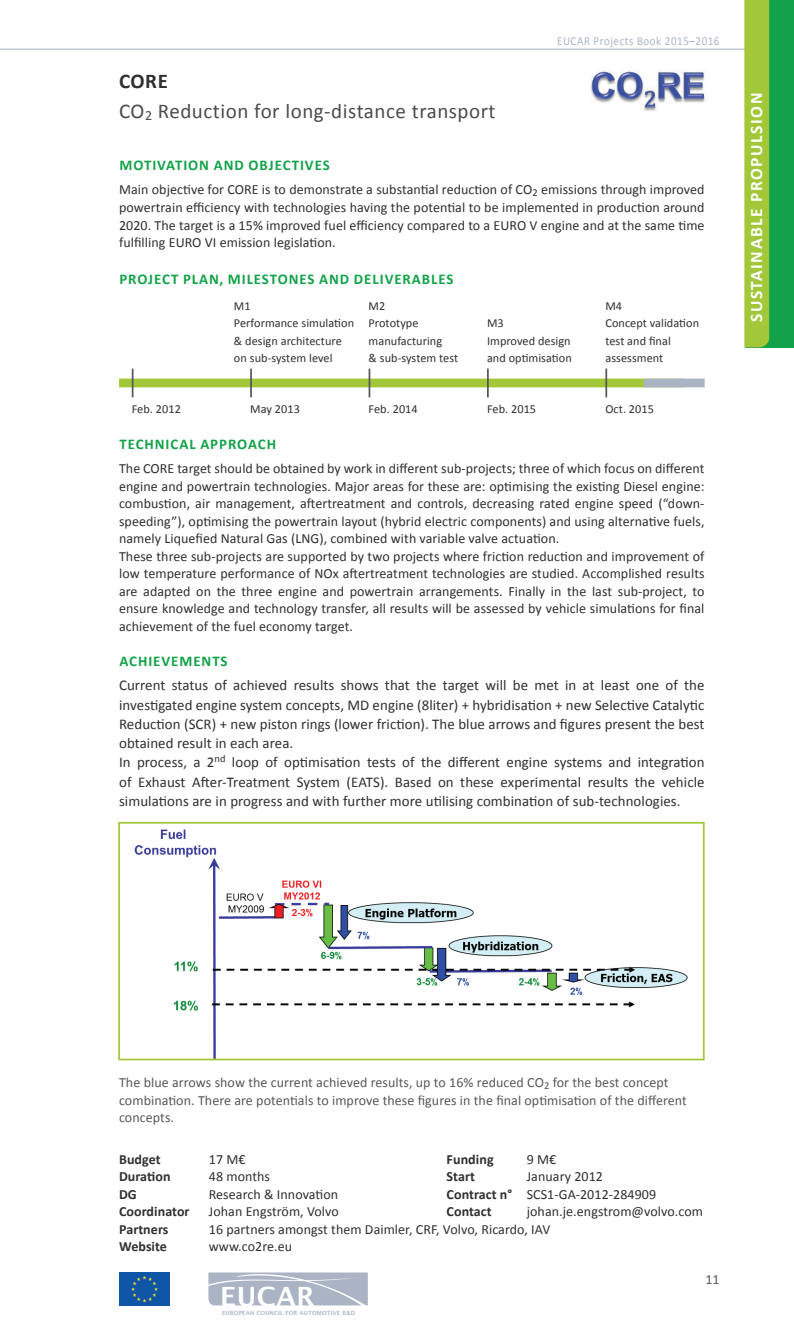
<style>
.page{position:relative;width:794px;height:1340px;background:#fff}
.page>*{position:absolute;margin:0;border:0;box-sizing:border-box;transform-origin:0 0}
.t1{font:700 26.6px "Lucida Grande";letter-spacing:.02em;color:#fff}
.t2{font:21px/30.3px "Calibri";letter-spacing:.025em;color:#4b4c4d}
.t3{font:700 17.5px "Calibri";letter-spacing:.09em;color:#fff}
.t4{font:14.88px/19.2px "Calibri";letter-spacing:.005em;color:#312f30}
.t5{font:700 14.88px "Calibri";letter-spacing:.065em;color:#13a249}
.t6{font:14px/17.5px "Calibri";letter-spacing:.005em;color:#312f30}
.t7{font:14px/17.5px "Calibri";letter-spacing:.005em;color:#57585a}
.t8{font:700 14px/17.5px "Calibri";letter-spacing:.005em;color:#312f30}
.t9{font:12.25px/17.5px "Calibri";letter-spacing:.005em;color:#312f30}
.t10{font:12.25px "Calibri";letter-spacing:.05em;color:#abb4c4;scale:.9 1}
.t11{font:700 5.77px "Lucida Grande";letter-spacing:.015em;color:#abb4c4}
.s1{font-weight:700;color:#312f30}
.s2{font-weight:700}
</style>
<div class="page">
<hr style="left:0;top:49px;width:754px;height:1px;background:#abb4c4">
<div style="left:745px;top:0;width:49px;height:347px;background:#13a249"></div>
<div style="left:744px;top:0;width:25px;height:347px;background:#a2c839"></div>
<svg style="left:208px;top:1272px;width:160px;height:33px;background:#b1b9c8"></svg>
<img style="left:119px;top:1272px;width:50px;height:33px">
<img style="left:591px;top:71px;width:114px;height:40px">
<img style="left:134px;top:829px;width:554px;height:228px">
<div style="left:118px;top:822px;width:586px;height:238px;border:2px solid #a2c839"></div>
<div style="left:119px;top:378px;width:564px;height:9px;background:#a2c839"></div>
<div style="left:644px;top:378px;width:60px;height:9px;background:#abb4c4"></div>
<svg style="left:132px;top:368px;width:1px;height:29px"></svg>
<hr style="left:250px;top:368px;width:2px;height:29px;background:#57585a">
<hr style="left:368px;top:368px;width:2px;height:29px;background:#57585a">
<hr style="left:487px;top:368px;width:2px;height:29px;background:#57585a">
<hr style="left:605px;top:368px;width:2px;height:29px;background:#57585a">
<h2 class="t2" style="left:119px;top:65px;width:378px"><span class="s1">CORE<br></span>CO<sub>2</sub> Reduction for long-distance transport</h2>
<p class="t10" style="left:557px;top:34px;width:182px">EUCAR Projects Book 2015<span class="s2">–</span>2016</p>
<p class="t5" style="left:119px;top:156px;width:212px">Motivation and Objectives</p>
<p class="t6" style="left:119px;top:180px;width:587px;text-align:justify">Main objective for CORE is to demonstrate a substantial reduction of CO<sub>2</sub> emissions through improved powertrain efficiency with technologies having the potential to be implemented in production around 2020. The target is a 15% improved fuel efficiency compared to a EURO V engine and at the same time fulfilling EURO VI emission legislation.</p>
<p class="t5" style="left:119px;top:269px;width:336px">PROJECT PLAN, MILESTONES AND DELIVERABLES</p>
<p class="t9" style="left:234px;top:296px;width:122px">M1<br>Performance simulation &amp; design architecture on sub-system level</p>
<p class="t9" style="left:368px;top:296px;width:91px">M2<br>Prototype manufacturing<br>&amp; sub-system test</p>
<p class="t9" style="left:487px;top:314px;width:86px">M3<br>Improved design and optimisation</p>
<p class="t9" style="left:605px;top:296px;width:95px">M4<br>Concept validation test and final assessment</p>
<p class="t9" style="left:132px;top:399px;width:51px">Feb. 2012</p>
<p class="t9" style="left:250px;top:399px;width:51px">May 2013</p>
<p class="t9" style="left:368px;top:399px;width:51px">Feb. 2014</p>
<p class="t9" style="left:487px;top:399px;width:51px">Feb. 2015</p>
<p class="t9" style="left:605px;top:399px;width:50px">Oct. 2015</p>
<p class="t5" style="left:119px;top:434px;width:156px">TECHNICAL APPROACH</p>
<p class="t6" style="left:119px;top:459px;width:587px">The CORE target should be obtained by work in different sub-projects; three of which focus on different engine and powertrain technologies. Major areas for these are: optimising the existing Diesel engine: combustion, air management, aftertreatment and controls, decreasing rated engine speed (“down&shy;speeding”), optimising the powertrain layout (hybrid electric components) and using alternative fuels, namely Liquefied Natural Gas (LNG), combined with variable valve actuation.<br>These three sub-projects are supported by two projects where friction reduction and improvement of low temperature performance of NOx aftertreatment technologies are studied. Accomplished results are adapted on the three engine and powertrain arrangements. Finally in the last sub-project, to ensure knowledge and technology transfer, all results will be assessed by vehicle simulations for final achievement of the fuel economy target.</p>
<p class="t5" style="left:119px;top:651px;width:109px">ACHI EVEMENTS</p>
<p class="t4" style="left:119px;top:675px;width:587px">Current status of achieved results shows that the target will be met in at least one of the investigated engine system concepts, MD engine (8liter) + hybridisation + new Selective Catalytic Reduction (SCR) + new piston rings (lower friction). The blue arrows and figures present the best obtained result in each area.<br>In process, a 2<sup>nd</sup> loop of optimisation tests of the different engine systems and integration of Exhaust After-Treatment System (EATS). Based on these experimental results the vehicle simulations are in progress and with further more utilising combination of sub-technologies.</p>
<p class="t3" style="left:745px;top:322px;width:231px;rotate:-90deg">Sustainable Propulsion</p>
<p class="t7" style="left:119px;top:1073px;width:569px">The blue arrows show the current achieved results, up to 16% reduced CO<sub>2</sub> for the best concept combination. There are potentials to improve these figures in the final optimisation of the different concepts.</p>
<p class="t8" style="left:119px;top:1149px;width:72px">Budget<br>Duration<br>DG<br>Coordinator<br>Partners<br>Website</p>
<p class="t8" style="left:446px;top:1149px;width:67px">Funding<br>Start<br>Contract n°<br>Contact</p>
<p class="t6" style="left:527px;top:1149px;width:178px">9 M€<br>January 2012<br>SCS1-GA-2012-284909 johan.je.engstrom@volvo.com</p>
<p class="t6" style="left:209px;top:1149px;width:343px">17 M€<br>48 months<br>Research &amp; Innovation<br>Johan Engström, Volvo<br>16 partners amongst them Daimler, CRF, Volvo, Ricardo, IAV www.co2re.eu</p>
<h1 class="t1" style="left:220px;top:1274px;width:96px">EUCAR</h1>
<p class="t11" style="left:222px;top:1307px;width:135px">EUROPEAN COU NCIL FOR AUTOMOTIVE R&amp;D</p>
<p class="t7" style="left:705px;top:1269px;width:16px">11</p>
</div>
